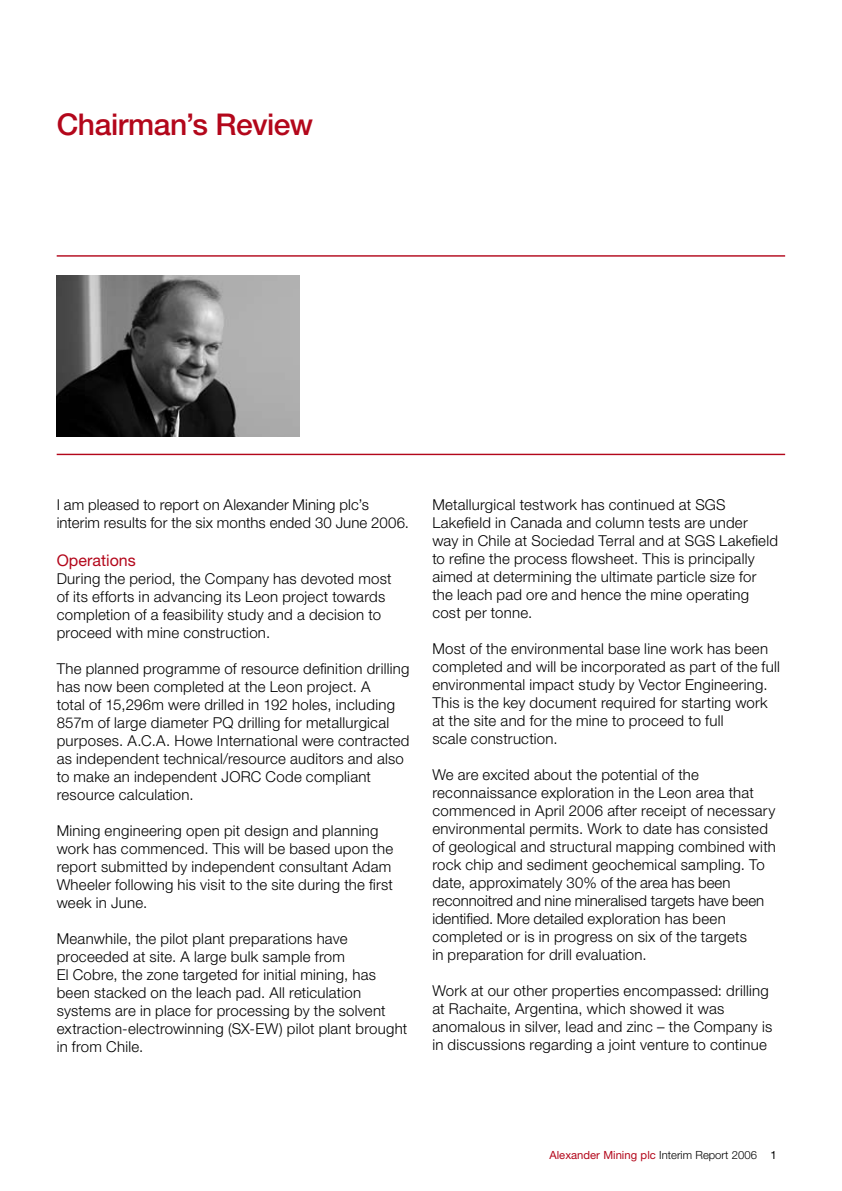
<style>
.page{position:relative;width:842px;height:1191px;background:#fff}
.page>*{position:absolute;margin:0;border:0;box-sizing:border-box;transform-origin:0 0}
.t1{font:500 30px "Helvetica Neue LT Std";letter-spacing:-.015em;color:#b3071b}
.t2{font:16px "Helvetica Neue LT Std";color:#b3071b}
.t3{font:300 15px/18px "Helvetica Neue LT Std";letter-spacing:.015em;color:#000}
.t4{font:11.2px "Helvetica Neue LT Std";color:#b3071b}
.s1{font-weight:300;color:#000}
</style>
<div class="page">
<hr style="left:57px;top:255px;width:728px;height:2px;background:#b3071b">
<img style="left:57px;top:275px;width:242px;height:161px">
<hr style="left:57px;top:454px;width:728px;height:1px;background:#b3071b">
<h1 class="t1" style="left:57px;top:106px;width:258px">Chairman’s Review</h1>
<p class="t3" style="left:57px;top:495px;width:354px">I am pleased to report on Alexander Mining plc’s interim results for the six months ended 30 June 2006.</p>
<p class="t2" style="left:57px;top:550px;width:81px">Operations</p>
<p class="t3" style="left:57px;top:569px;width:336px">During the period, the Company has devoted most of its efforts in advancing its Leon project towards completion of a feasibility study and a decision to proceed with mine construction.</p>
<p class="t3" style="left:57px;top:659px;width:354px">The planned programme of resource definition drilling has now been completed at the Leon project. A<br>total of 15,296m were drilled in 192 holes, including 857m of large diameter PQ drilling for metallurgical purposes. A.C.A. Howe International were contracted as independent technical/resource auditors and also to make an independent JORC Code compliant resource calculation.</p>
<p class="t3" style="left:57px;top:821px;width:338px">Mining engineering open pit design and planning work has commenced. This will be based upon the report submitted by independent consultant Adam Wheeler following his visit to the site during the first week in June.</p>
<p class="t3" style="left:57px;top:929px;width:352px">Meanwhile, the pilot plant preparations have proceeded at site. A large bulk sample from<br>El Cobre, the zone targeted for initial mining, has been stacked on the leach pad. All reticulation systems are in place for processing by the solvent extraction-electrowinning (SX-EW) pilot plant brought in from Chile.</p>
<p class="t3" style="left:432px;top:495px;width:347px">Metallurgical testwork has continued at SGS Lakefield in Canada and column tests are under<br>way in Chile at Sociedad Terral and at SGS Lakefield to refine the process flowsheet. This is principally aimed at determining the ultimate particle size for the leach pad ore and hence the mine operating cost per tonne.</p>
<p class="t3" style="left:432px;top:639px;width:349px">Most of the environmental base line work has been completed and will be incorporated as part of the full environmental impact study by Vector Engineering.<br>This is the key document required for starting work at the site and for the mine to proceed to full<br>scale construction.</p>
<p class="t3" style="left:432px;top:765px;width:345px">We are excited about the potential of the reconnaissance exploration in the Leon area that commenced in April 2006 after receipt of necessary environmental permits. Work to date has consisted of geological and structural mapping combined with rock chip and sediment geochemical sampling. To date, approximately 30% of the area has been reconnoitred and nine mineralised targets have been identified. More detailed exploration has been completed or is in progress on six of the targets<br>in preparation for drill evaluation.</p>
<p class="t3" style="left:432px;top:981px;width:341px">Work at our other properties encompassed: drilling at Rachaite, Argentina, which showed it was anomalous in silver, lead and zinc – the Company is in discussions regarding a joint venture to continue</p>
<p class="t4" style="left:549px;top:1148px;width:209px">Alexander Mining plc <span class="s1">Interim Report 2006</span></p>
</div>
